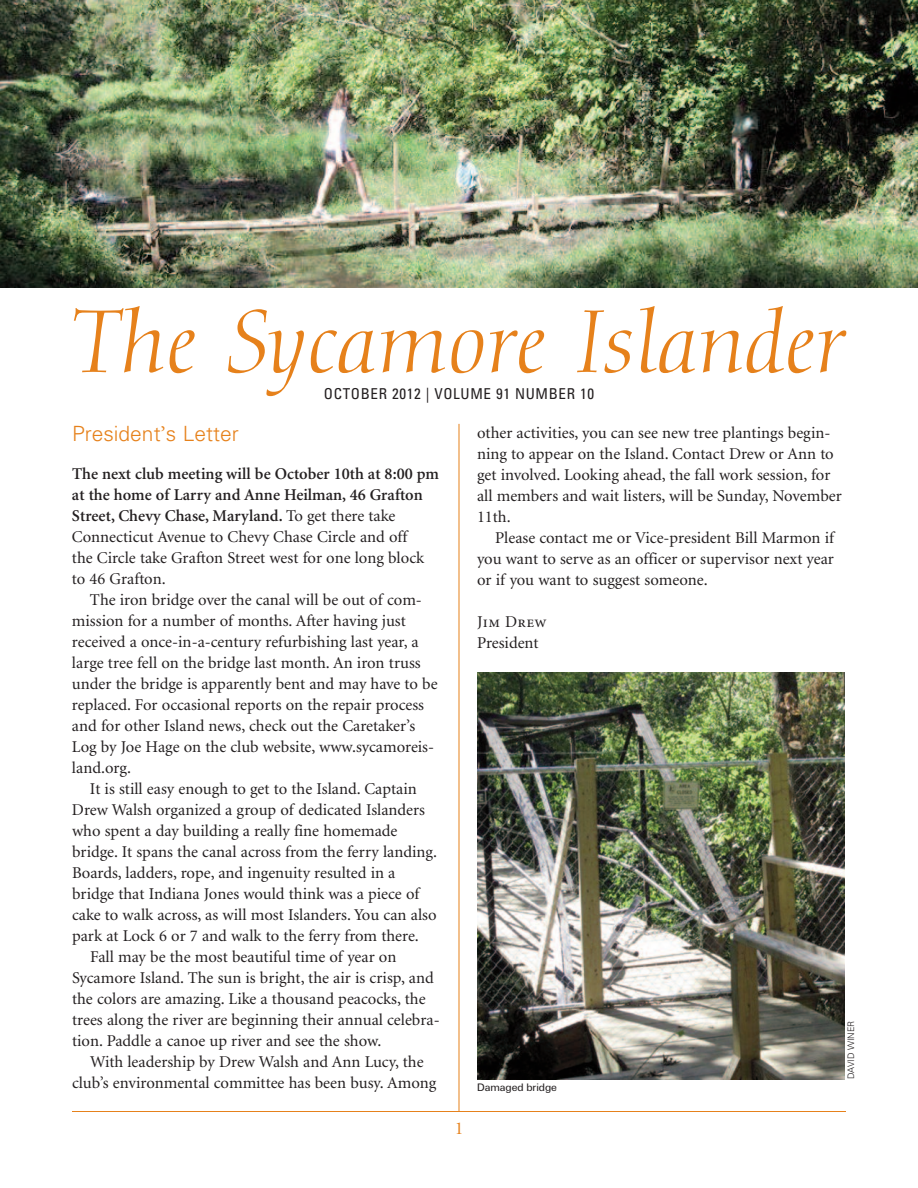
<style>
.page{position:relative;width:918px;height:1188px;background:#fff}
.page>*{position:absolute;margin:0;border:0;box-sizing:border-box;transform-origin:0 0}
.t1{font:italic 87px "Diotima";color:#e6811b}
.t2{font:300 21px "Univers";color:#e6811b}
.t3{font:18px "Minion";color:#e6811b}
.t4{font:16.5px/21px "Minion";color:#231f20}
.t5{font:16.5px "Minion Regular SC";letter-spacing:.025em;color:#231f20}
.t6{font:condensed 15px "Univers";letter-spacing:.045em;color:#231f20}
.t7{font:11.25px "U55";color:#231f20}
.t8{font:300 9px "Univers";color:#231f20}
.s1{font-family:"Minion";font-weight:400}
.s2{font-weight:600}
</style>
<div class="page">
<hr style="left:459px;top:424px;width:1px;height:687px;background:#e6811b">
<hr style="left:72px;top:1111px;width:774px;height:1px;background:#e6811b">
<img style="left:0;top:0;width:918px;height:288px">
<img style="left:477px;top:673px;width:368px;height:406px">
<h1 class="t1" style="left:72px;top:306px;width:775px">The Sycamore Islander</h1>
<p class="t6" style="left:324px;top:388px;width:272px">OCTOBER 2012 | VOLUME 91 NUMBER 10</p>
<p class="t2" style="left:72px;top:426px;width:168px">President<span class="s1">’</span>s Letter</p>
<p class="t4" style="left:72px;top:465px;width:369px"><span class="s2">The next club meeting will be October 10th at 8:00 pm at the home of Larry and Anne Heilman, 46 Grafton Street, Chevy Chase, Maryland.</span> To get there take Connecticut Avenue to Chevy Chase Circle and off<br>the Circle take Grafton Street west for one long block to 46 Grafton.</p>
<p class="t4" style="left:72px;top:591px;width:367px;text-indent:18px">The iron bridge over the canal will be out of com&shy;mission for a number of months. After having just received a once-in-a-century refurbishing last year, a large tree fell on the bridge last month. An iron truss under the bridge is apparently bent and may have to be replaced. For occasional reports on the repair process and for other Island news, check out the Caretaker’s Log by Joe Hage on the club website, www.sycamoreis&shy;land.org.</p>
<p class="t4" style="left:90px;top:780px;width:328px">It is still easy enough to get to the Island. Captain</p>
<p class="t4" style="left:72px;top:801px;width:355px">Drew Walsh organized a group of dedicated Islanders</p>
<p class="t4" style="left:72px;top:822px;width:327px">who spent a day building a really fine homemade</p>
<p class="t4" style="left:72px;top:843px;width:367px">bridge. It spans the canal across from the ferry landing.</p>
<p class="t4" style="left:72px;top:864px;width:325px">Boards, ladders, rope, and ingenuity resulted in a</p>
<p class="t4" style="left:72px;top:885px;width:349px">bridge that Indiana Jones would think was a piece of</p>
<p class="t4" style="left:72px;top:906px;width:366px">cake to walk across, as will most Islanders. You can also</p>
<p class="t4" style="left:72px;top:927px;width:348px">park at Lock 6 or 7 and walk to the ferry from there.</p>
<p class="t4" style="left:90px;top:948px;width:308px">Fall may be the most beautiful time of year on</p>
<p class="t4" style="left:72px;top:969px;width:363px">Sycamore Island. The sun is bright, the air is crisp, and</p>
<p class="t4" style="left:72px;top:990px;width:355px">the colors are amazing. Like a thousand peacocks, the</p>
<p class="t4" style="left:72px;top:1011px;width:369px">trees along the river are beginning their annual celebra-</p>
<p class="t4" style="left:72px;top:1032px;width:311px">tion. Paddle a canoe up river and see the show.</p>
<p class="t4" style="left:90px;top:1053px;width:335px">With leadership by Drew Walsh and Ann Lucy, the</p>
<p class="t4" style="left:72px;top:1074px;width:366px">club’s environmental committee has been busy. Among</p>
<p class="t4" style="left:477px;top:423px;width:366px">other activities, you can see new tree plantings begin&shy;ning to appear on the Island. Contact Drew or Ann to get involved. Looking ahead, the fall work session, for all members and wait listers, will be Sunday, November 11th.</p>
<p class="t4" style="left:477px;top:528px;width:358px;text-align:justify;text-indent:18px">Please contact me or Vice-president Bill Marmon if you want to serve as an officer or supervisor next year or if you want to suggest someone.</p>
<p class="t5" style="left:477px;top:615px;width:71px">Jim Drew</p>
<p class="t4" style="left:477px;top:633px;width:63px">President</p>
<p class="t3" style="left:455px;top:1121px;width:10px">1</p>
<p class="t7" style="left:477px;top:1083px;width:82px">Damaged bridge</p>
<p class="t8" style="left:848px;top:1079px;width:60px;rotate:-90deg">DAVID WINER</p>
</div>
